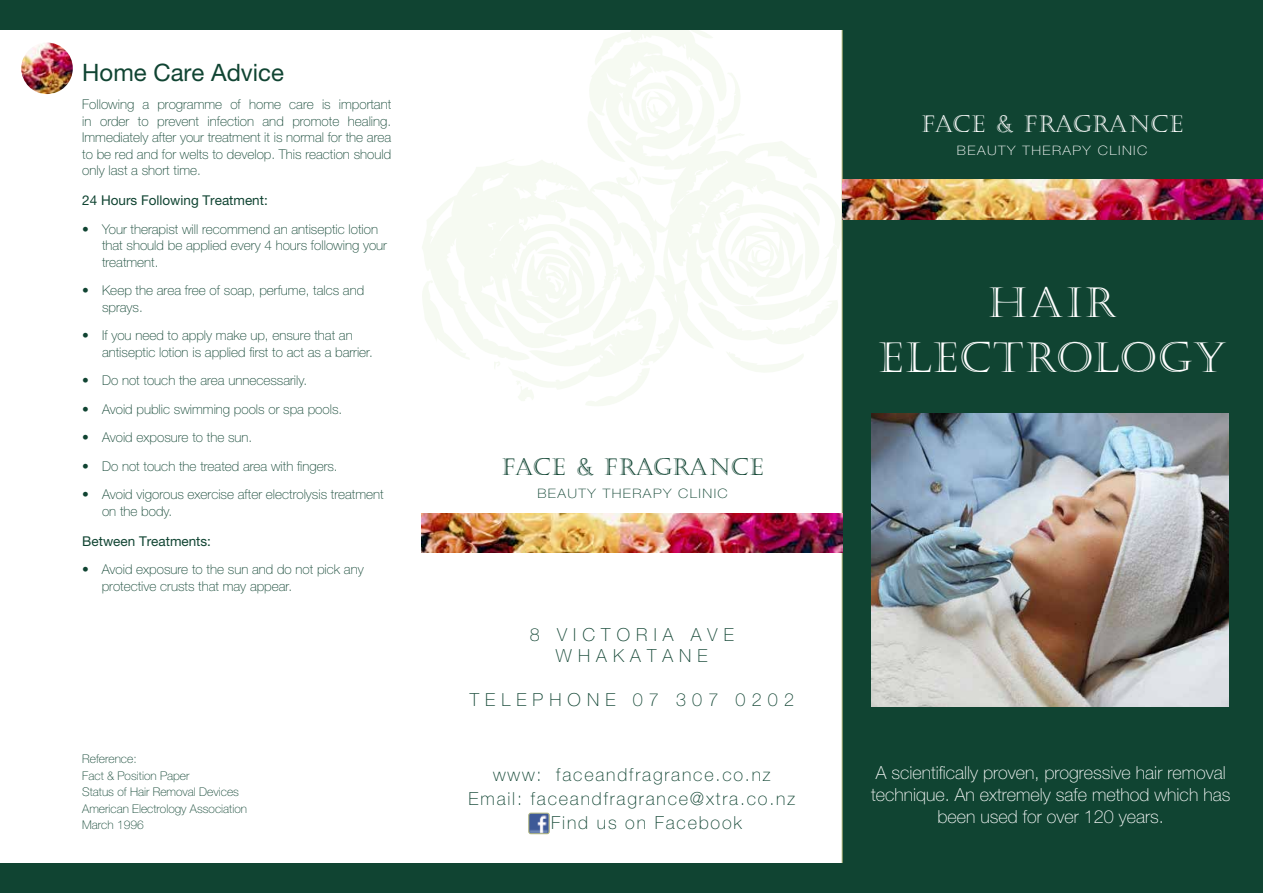
<style>
.page{position:relative;width:1263px;height:893px;background:#fff}
.page>*{position:absolute;margin:0;border:0;box-sizing:border-box;transform-origin:0 0}
.t1{font:42px/55.5px "Castellar";letter-spacing:.045em;color:#fff;text-align:center}
.t2{font:24px "Helvetica Neue LT Pro";color:#104432}
.t3{font:23.55px "Castellar";color:#fff}
.t4{font:23.55px "Castellar";color:#104432}
.t5{font:100 18px/21.6px "Helvetica Neue LT Pro";color:#fff;text-align:center}
.t6{font:100 18px "Helvetica Neue LT Pro";letter-spacing:.1em;color:#104432}
.t7{font:100 18px/21.6px "Helvetica Neue LT Pro";letter-spacing:.34em;color:#104432;text-align:center}
.t8{font:100 13.5px/16.5px "Helvetica Neue LT Pro";color:#104432}
.t9{font:13.5px "Helvetica Neue LT Pro";color:#104432}
.t10{font:100 13.05px "Helvetica Neue LT Pro";letter-spacing:.1em;color:#fff;scale:1.11 1}
.t11{font:100 13.05px "Helvetica Neue LT Pro";letter-spacing:.1em;color:#104432;scale:1.11 1}
.t12{font:100 12px/16.5px "Helvetica Neue LT Pro";color:#104432}
</style>
<div class="page">
<svg style="left:422px;top:160px;width:158px;height:229px;fill:#f6faf2"></svg>
<svg style="left:515px;top:379px;width:21px;height:22px"></svg>
<svg style="left:493px;top:361px;width:8px;height:9px"></svg>
<svg style="left:422px;top:278px;width:48px;height:82px"></svg>
<svg style="left:580px;top:30px;width:262px;height:378px"></svg>
<div style="left:842px;top:0;width:421px;height:893px;background:#104432"></div>
<div style="left:0;top:0;width:843px;height:30px;background:#104432"></div>
<div style="left:0;top:864px;width:842px;height:29px;background:#104432"></div>
<img style="left:529px;top:813px;width:20px;height:21px">
<div style="left:529px;top:813px;width:20px;height:21px;border:1px solid #b0b579;border-radius:2px"></div>
<img style="left:872px;top:413px;width:357px;height:294px">
<img style="left:842px;top:180px;width:421px;height:39px">
<img style="left:421px;top:513px;width:421px;height:40px">
<img style="left:21px;top:43px;width:52px;height:51px;border-radius:26px">
<h2 class="t2" style="left:82px;top:58px;width:203px">Home Care Advice</h2>
<p class="t8" style="left:82px;top:96px;width:310px;text-align:justify">Following a programme of home care is important in order to prevent infection and promote healing.<br>Immediately after your treatment it is normal for the area to be red and for welts to develop. This reaction should only last a short time.</p>
<p class="t9" style="left:82px;top:193px;width:187px">24 Hours Following Treatment:</p>
<p class="t8" style="left:102px;top:221px;width:286px;text-indent:-20px">• Your therapist will recommend an antiseptic lotion that should be applied every 4 hours following your treatment.</p>
<p class="t8" style="left:102px;top:282px;width:264px;text-indent:-20px">• Keep the area free of soap, perfume, talcs and sprays.</p>
<p class="t8" style="left:102px;top:327px;width:272px;text-indent:-20px">• If you need to apply make up, ensure that an antiseptic lotion is applied first to act as a barrier.</p>
<p class="t8" style="left:82px;top:372px;width:226px">• Do not touch the area unnecessarily.</p>
<p class="t8" style="left:82px;top:401px;width:261px">• Avoid public swimming pools or spa pools.</p>
<p class="t8" style="left:82px;top:429px;width:172px">• Avoid exposure to the sun.</p>
<p class="t8" style="left:82px;top:458px;width:257px">• Do not touch the treated area with fingers.</p>
<p class="t8" style="left:102px;top:486px;width:283px;text-indent:-20px">• Avoid vigorous exercise after electrolysis treatment on the body.</p>
<p class="t9" style="left:82px;top:533px;width:130px">Between Treatments:</p>
<p class="t8" style="left:102px;top:561px;width:263px;text-indent:-19px">• Avoid exposure to the sun and do not pick any protective crusts that may appear.</p>
<p class="t12" style="left:82px;top:751px;width:166px">Reference:<br>Fact &amp; Position Paper<br>Status of Hair Removal Devices<br>American Electrology Association<br>March 1996</p>
<h3 class="t4" style="left:502px;top:454px;width:31px">FACE</h3>
<h3 class="t4" style="left:576px;top:454px;width:62px">&amp; FRAGRA</h3>
<h3 class="t4" style="left:709px;top:454px;width:38px">NCE</h3>
<p class="t11" style="left:537px;top:486px;width:173px">BEAUTY THERAPY CLINIC</p>
<h3 class="t7" style="left:530px;top:624px;width:205px">8 VICTORIA AVE<br>WHAKATANE</h3>
<h3 class="t7" style="left:470px;top:688px;width:326px">TELEPHONE 07 307 0202</h3>
<h3 class="t6" style="left:493px;top:764px;width:279px">www: faceandfragrance.co.nz</h3>
<h3 class="t6" style="left:469px;top:788px;width:328px">Email: faceandfragrance@xtra.co.nz</h3>
<h3 class="t6" style="left:551px;top:812px;width:192px">Find us on Facebook</h3>
<h3 class="t3" style="left:921px;top:111px;width:31px">FACE</h3>
<h3 class="t3" style="left:995px;top:111px;width:62px">&amp; FRAGRA</h3>
<h3 class="t3" style="left:1129px;top:111px;width:38px">NCE</h3>
<p class="t10" style="left:957px;top:143px;width:173px">BEAUTY THERAPY CLINIC</p>
<h1 class="t1" style="left:879px;top:276px;width:349px">HAIR<br>ELECTROLOGY</h1>
<h3 class="t5" style="left:871px;top:762px;width:361px">A scientifically proven, progressive hair removal technique. An extremely safe method which has been used for over 120 years.</h3>
</div>
